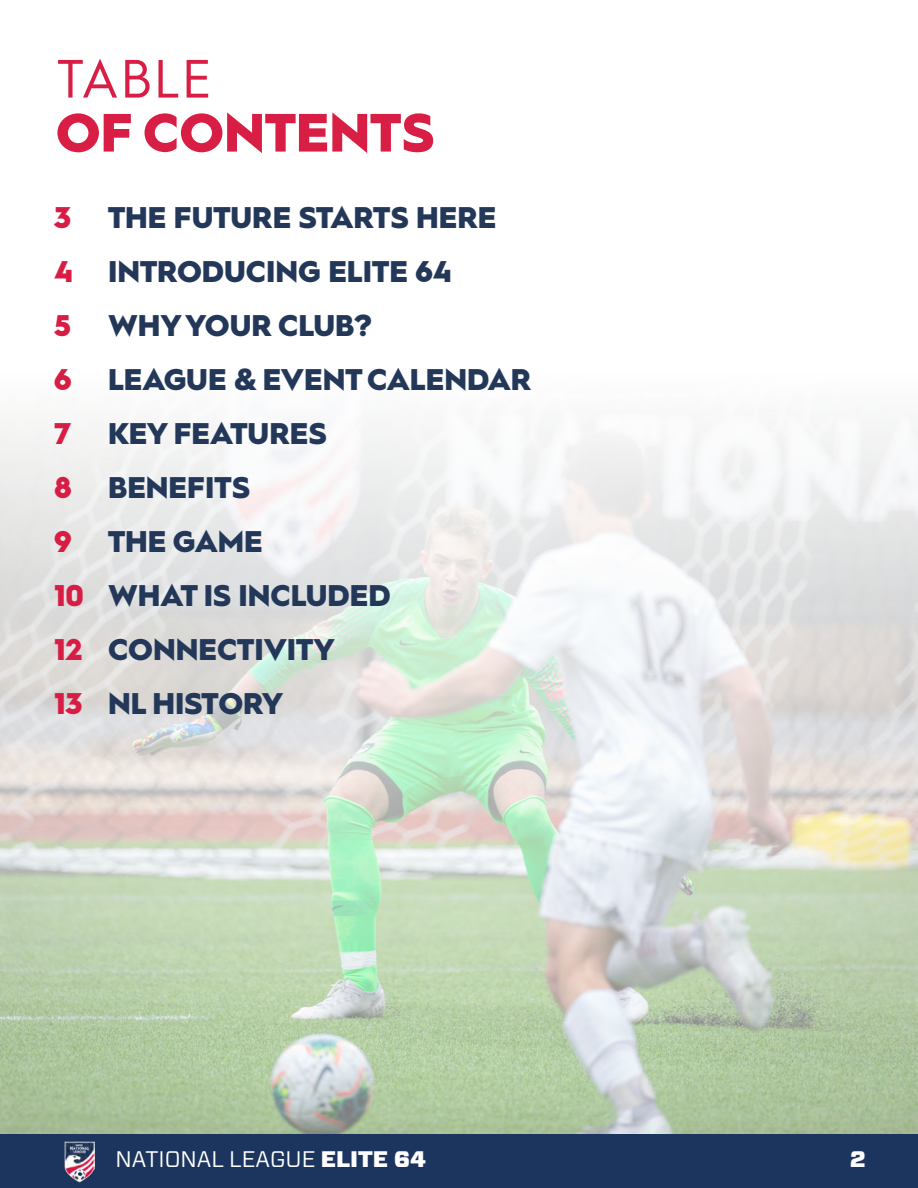
<style>
.page{position:relative;width:918px;height:1188px;background:#fff}
.page>*{position:absolute;margin:0;border:0;box-sizing:border-box;transform-origin:0 0}
.t1{font:900 54px "Hurme Geometric Sans 1";color:#d81e44}
.t2{font:54px "Hurme Geometric Sans 1";color:#d81e44}
.t3{font:900 30px/54px "Hurme Geometric Sans 1";color:#233859}
.t4{font:22.5px "Forza";color:#fff}
.t5{font:900 22.5px "Forza";color:#fff}
.s1{color:#d81d44}
.s2{font-weight:900}
</style>
<div class="page">
<img style="left:0;top:425px;width:918px;height:709px">
<div style="left:0;top:1134px;width:918px;height:54px;background:#1c355e"></div>
<img style="left:64px;top:1141px;width:30px;height:42px">
<h1 class="t2" style="left:56px;top:41px;width:158px">TABLE</h1>
<h1 class="t1" style="left:56px;top:95px;width:380px">OF CONTENTS</h1>
<p class="t3" style="left:54px;top:189px;width:479px"><span class="s1">3</span> THE FUTURE STARTS HERE<br><span class="s1">4</span> INTRODUCING ELITE 64<br><span class="s1">5</span> WHY YOUR CLUB?<br><span class="s1">6</span> LEAGUE &amp; EVENT CALENDAR<br><span class="s1">7</span> KEY FEATURES<br><span class="s1">8</span> BENEFITS<br><span class="s1">9</span> THE GAME<br><span class="s1">10</span> WHAT IS INCLUDED<br><span class="s1">12</span> CONNECTIVITY<br><span class="s1">13</span> NL HISTORY</p>
<p class="t4" style="left:116px;top:1144px;width:312px">NATIONAL LEAGUE <span class="s2">ELITE 64</span></p>
<p class="t5" style="left:850px;top:1144px;width:17px">2</p>
</div>
